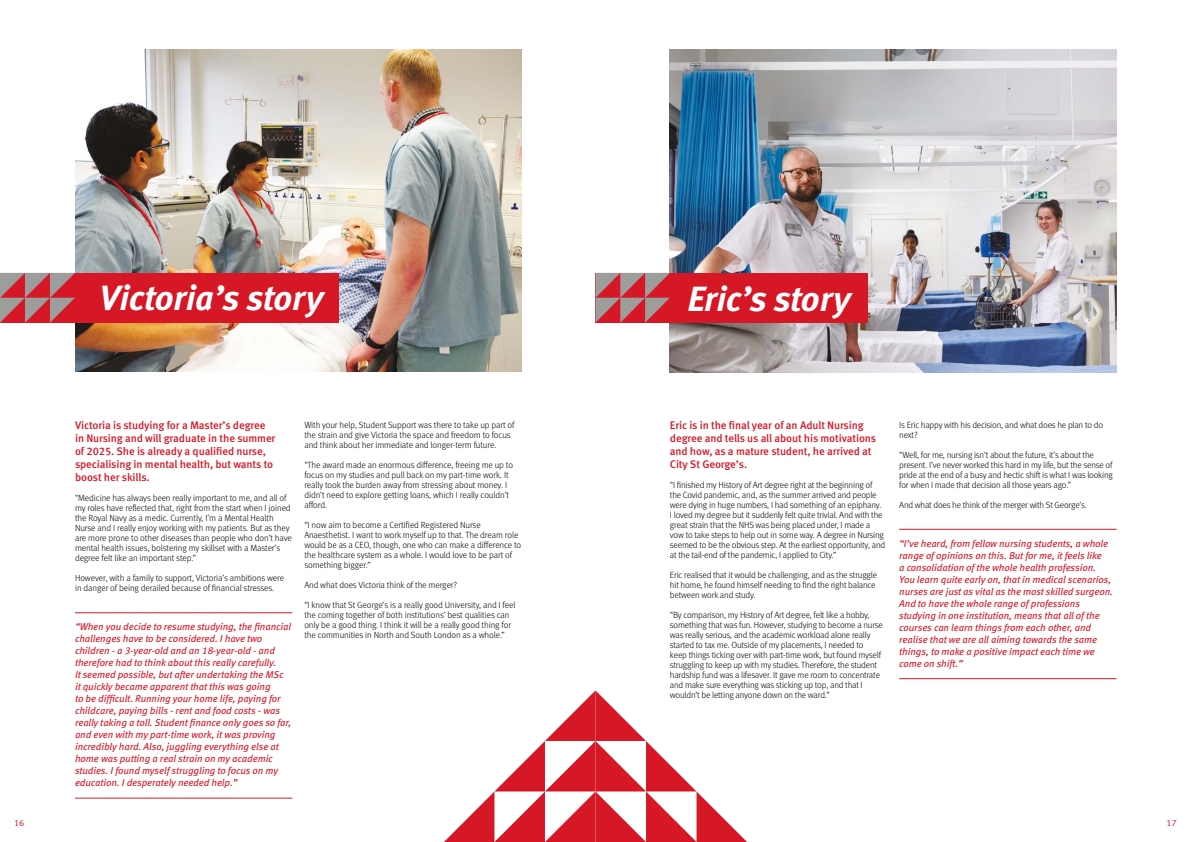
<style>
.page{position:relative;width:1191px;height:842px;background:#fff}
.page>*{position:absolute;margin:0;border:0;box-sizing:border-box;transform-origin:0 0}
.t1{font:italic 700 35px "Meta Pro";letter-spacing:-.01em;color:#fff}
.t2{font:500 11px/13px "Meta Pro";letter-spacing:-.01em;color:#d51726}
.t3{font:italic 10px/12px "Meta Pro";letter-spacing:-.01em;color:#d51726}
.t4{font:300 9px/10px "Meta Pro";letter-spacing:-.02em;color:#000}
.t5{font:9px "Meta Pro Norm";color:#d51726}
</style>
<div class="page">
<img style="left:75px;top:50px;width:446px;height:321px">
<img style="left:670px;top:50px;width:446px;height:322px">
<hr style="left:75px;top:612px;width:217px;height:1px;background:#d51726">
<hr style="left:75px;top:798px;width:217px;height:1px;background:#d51726">
<div style="left:0;top:273px;width:339px;height:50px;background:#d51726"></div>
<svg style="left:0;top:273px;width:75px;height:50px"></svg>
<hr style="left:899px;top:529px;width:217px;height:1px;background:#d51726">
<hr style="left:899px;top:678px;width:217px;height:1px;background:#d51726">
<div style="left:595px;top:273px;width:273px;height:50px;background:#d51726"></div>
<svg style="left:595px;top:273px;width:75px;height:50px"></svg>
<svg style="left:444px;top:690px;width:303px;height:152px"></svg>
<h2 class="t1" style="left:99px;top:270px;width:225px">Victoria’s story</h2>
<p class="t2" style="left:75px;top:418px;width:202px">Victoria is studying for a Master’s degree in Nursing and will graduate in the summer of 2025. She is already a qualified nurse, specialising in mental health, but wants to boost her skills.</p>
<p class="t4" style="left:75px;top:493px;width:218px">“Medicine has always been really important to me, and all of my roles have reflected that, right from the start when I joined the Royal Navy as a medic. Currently, I’m a Mental Health Nurse and I really enjoy working with my patients. But as they are more prone to other diseases than people who don’t have mental health issues, bolstering my skillset with a Master’s degree felt like an important step.”</p>
<p class="t4" style="left:75px;top:573px;width:211px">However, with a family to support, Victoria’s ambitions were in danger of being derailed because of financial stresses.</p>
<p class="t3" style="left:75px;top:620px;width:218px">“When you decide to resume studying, the financial challenges have to be considered. I have two children - a 3-year-old and an 18-year-old - and therefore had to think about this really carefully.<br>It seemed possible, but after undertaking the MSc it quickly became apparent that this was going<br>to be difficult. Running your home life, paying for childcare, paying bills - rent and food costs - was really taking a toll. Student finance only goes so far, and even with my part-time work, it was proving incredibly hard. Also, juggling everything else at home was putting a real strain on my academic studies. I found myself struggling to focus on my education. I desperately needed help.”</p>
<p class="t4" style="left:304px;top:419px;width:212px">With your help, Student Support was there to take up part of the strain and give Victoria the space and freedom to focus and think about her immediate and longer-term future.</p>
<p class="t4" style="left:304px;top:459px;width:210px">“The award made an enormous difference, freeing me up to focus on my studies and pull back on my part-time work. It really took the burden away from stressing about money. I didn’t need to explore getting loans, which I really couldn’t afford.</p>
<p class="t4" style="left:304px;top:519px;width:218px">“I now aim to become a Certified Registered Nurse Anaesthetist. I want to work myself up to that. The dream role would be as a CEO, though, one who can make a difference to the healthcare system as a whole. I would love to be part of something bigger.”</p>
<p class="t4" style="left:304px;top:579px;width:154px">And what does Victoria think of the merger?</p>
<p class="t4" style="left:304px;top:599px;width:213px">“I know that St George’s is a really good University, and I feel the coming together of both institutions’ best qualities can only be a good thing. I think it will be a really good thing for the communities in North and South London as a whole.”</p>
<h2 class="t1" style="left:687px;top:271px;width:165px">Eric’s story</h2>
<p class="t2" style="left:670px;top:418px;width:208px">Eric is in the final year of an Adult Nursing degree and tells us all about his motivations and how, as a mature student, he arrived at City St George’s.</p>
<p class="t4" style="left:670px;top:480px;width:217px">“I finished my History of Art degree right at the beginning of the Covid pandemic, and, as the summer arrived and people were dying in huge numbers, I had something of an epiphany.<br>I loved my degree but it suddenly felt quite trivial. And with the great strain that the NHS was being placed under, I made a vow to take steps to help out in some way. A degree in Nursing seemed to be the obvious step. At the earliest opportunity, and at the tail-end of the pandemic, I applied to City.”</p>
<p class="t4" style="left:670px;top:570px;width:209px">Eric realised that it would be challenging, and as the struggle hit home, he found himself needing to find the right balance between work and study.</p>
<p class="t4" style="left:670px;top:610px;width:214px">“By comparison, my History of Art degree, felt like a hobby, something that was fun. However, studying to become a nurse was really serious, and the academic workload alone really started to tax me. Outside of my placements, I needed to<br>keep things ticking over with part-time work, but found myself struggling to keep up with my studies. Therefore, the student hardship fund was a lifesaver. It gave me room to concentrate and make sure everything was sticking up top, and that I wouldn’t be letting anyone down on the ward.”</p>
<p class="t4" style="left:899px;top:419px;width:205px">Is Eric happy with his decision, and what does he plan to do next?</p>
<p class="t4" style="left:899px;top:449px;width:215px">“Well, for me, nursing isn’t about the future, it’s about the present. I’ve never worked this hard in my life, but the sense of pride at the end of a busy and hectic shift is what I was looking for when I made that decision all those years ago.”</p>
<p class="t4" style="left:899px;top:499px;width:189px">And what does he think of the merger with St George’s.</p>
<p class="t3" style="left:899px;top:537px;width:215px">“I’ve heard, from fellow nursing students, a whole range of opinions on this. But for me, it feels like<br>a consolidation of the whole health profession.<br>You learn quite early on, that in medical scenarios, nurses are just as vital as the most skilled surgeon.<br>And to have the whole range of professions studying in one institution, means that all of the courses can learn things from each other, and realise that we are all aiming towards the same things, to make a positive impact each time we come on shift.”</p>
<p class="t5" style="left:14px;top:816px;width:12px">16</p>
<p class="t5" style="left:1166px;top:816px;width:12px">17</p>
</div>
